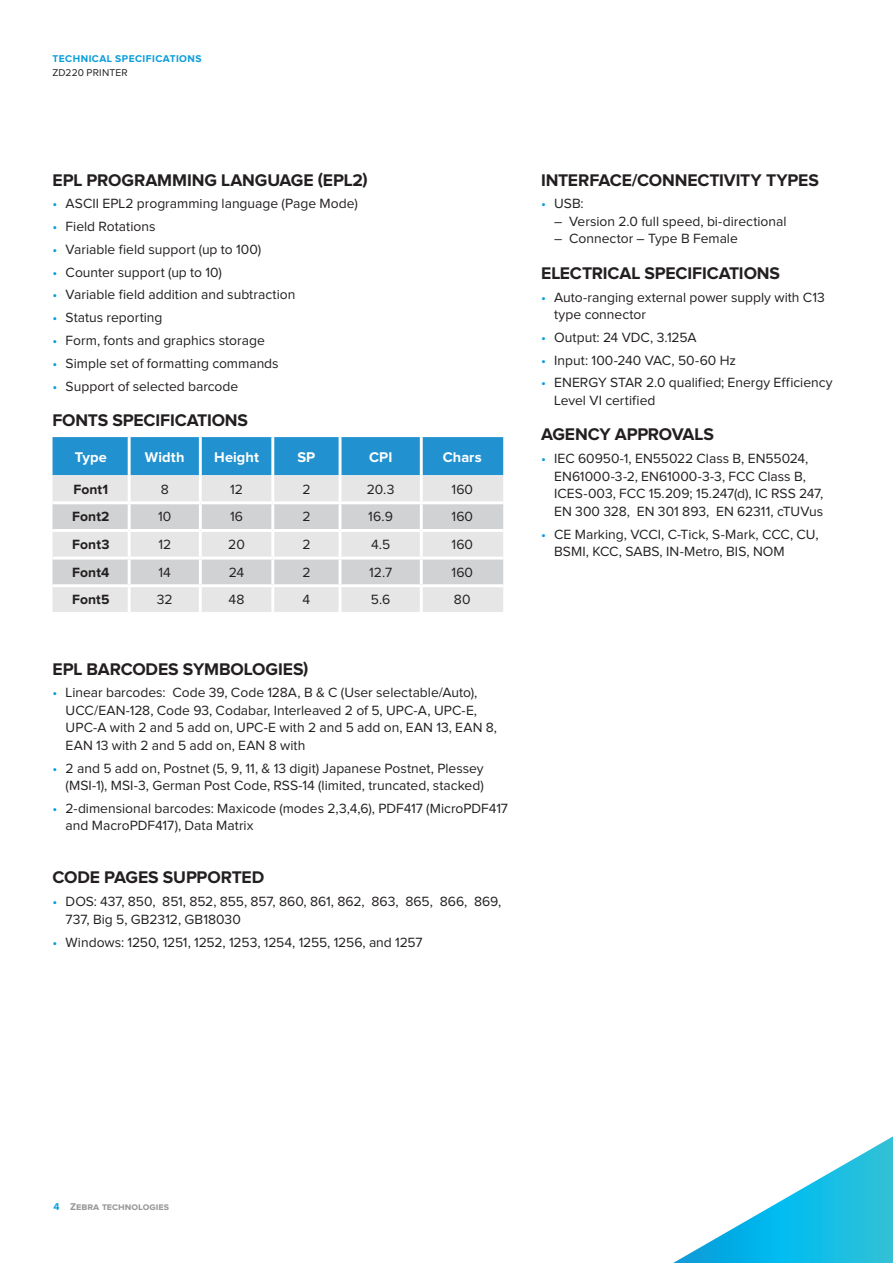
<style>
.page{position:relative;width:893px;height:1263px;background:#fff}
.page>*{position:absolute;margin:0;border:0;box-sizing:border-box;transform-origin:0 0}
.t1{font:700 17.55px "Proxima Nova";letter-spacing:-.005em;color:#231f20}
.t2{font:700 14.55px "Proxima Nova";letter-spacing:.005em;color:#fff}
.t3{font:13.8px/17.5px "Proxima Nova";color:#231f20}
.t4{font:700 13.8px "Proxima Nova";letter-spacing:.005em;color:#231f20}
.t5{font:700 10.2px "Proxima Nova";letter-spacing:.045em;color:#0a9edb}
.t6{font:700 10.2px "Proxima Nova";color:#989999}
.t7{font:10.2px "Proxima Nova";letter-spacing:.02em;color:#231f20}
.s1{color:#0a9edb}
</style>
<div class="page">
<svg style="left:673px;top:1136px;width:220px;height:127px"></svg>
<div style="left:53px;top:437px;width:450px;height:38px;background:#2291d0"></div>
<div style="left:53px;top:475px;width:450px;height:137px;background:#e6e6e7"></div>
<svg style="left:53px;top:504px;width:450px;height:80px;background:#d8d9da"></svg>
<hr style="left:128px;top:437px;width:3px;height:38px;background:#fff">
<hr style="left:128px;top:475px;width:3px;height:26px;background:#fff">
<hr style="left:128px;top:504px;width:3px;height:25px;background:#fff">
<hr style="left:128px;top:532px;width:3px;height:25px;background:#fff">
<hr style="left:128px;top:560px;width:3px;height:24px;background:#fff">
<hr style="left:128px;top:587px;width:3px;height:25px;background:#fff">
<hr style="left:199px;top:437px;width:3px;height:38px;background:#fff">
<hr style="left:339px;top:437px;width:2px;height:38px;background:#fff">
<hr style="left:199px;top:475px;width:3px;height:26px;background:#fff">
<hr style="left:339px;top:475px;width:2px;height:26px;background:#fff">
<hr style="left:199px;top:504px;width:3px;height:25px;background:#fff">
<hr style="left:339px;top:504px;width:2px;height:25px;background:#fff">
<hr style="left:199px;top:532px;width:3px;height:25px;background:#fff">
<hr style="left:339px;top:532px;width:2px;height:25px;background:#fff">
<hr style="left:199px;top:560px;width:3px;height:24px;background:#fff">
<hr style="left:339px;top:560px;width:2px;height:24px;background:#fff">
<hr style="left:199px;top:587px;width:3px;height:25px;background:#fff">
<hr style="left:339px;top:587px;width:2px;height:25px;background:#fff">
<hr style="left:271px;top:437px;width:3px;height:38px;background:#fff">
<hr style="left:420px;top:437px;width:3px;height:38px;background:#fff">
<hr style="left:271px;top:475px;width:3px;height:26px;background:#fff">
<hr style="left:420px;top:475px;width:3px;height:26px;background:#fff">
<hr style="left:271px;top:504px;width:3px;height:25px;background:#fff">
<hr style="left:420px;top:504px;width:3px;height:25px;background:#fff">
<hr style="left:271px;top:532px;width:3px;height:25px;background:#fff">
<hr style="left:420px;top:532px;width:3px;height:25px;background:#fff">
<hr style="left:271px;top:560px;width:3px;height:24px;background:#fff">
<hr style="left:420px;top:560px;width:3px;height:24px;background:#fff">
<hr style="left:271px;top:587px;width:3px;height:25px;background:#fff">
<hr style="left:420px;top:587px;width:3px;height:25px;background:#fff">
<hr style="left:53px;top:501px;width:76px;height:3px;background:#fff">
<hr style="left:129px;top:501px;width:71px;height:3px;background:#fff">
<hr style="left:200px;top:501px;width:73px;height:3px;background:#fff">
<hr style="left:273px;top:501px;width:67px;height:3px;background:#fff">
<hr style="left:340px;top:501px;width:81px;height:3px;background:#fff">
<hr style="left:421px;top:501px;width:82px;height:3px;background:#fff">
<hr style="left:53px;top:529px;width:76px;height:3px;background:#fff">
<hr style="left:129px;top:529px;width:71px;height:3px;background:#fff">
<hr style="left:200px;top:529px;width:73px;height:3px;background:#fff">
<hr style="left:273px;top:529px;width:67px;height:3px;background:#fff">
<hr style="left:340px;top:529px;width:81px;height:3px;background:#fff">
<hr style="left:421px;top:529px;width:82px;height:3px;background:#fff">
<hr style="left:53px;top:557px;width:76px;height:3px;background:#fff">
<hr style="left:129px;top:557px;width:71px;height:3px;background:#fff">
<hr style="left:200px;top:557px;width:73px;height:3px;background:#fff">
<hr style="left:273px;top:557px;width:67px;height:3px;background:#fff">
<hr style="left:340px;top:557px;width:81px;height:3px;background:#fff">
<hr style="left:421px;top:557px;width:82px;height:3px;background:#fff">
<hr style="left:53px;top:584px;width:76px;height:3px;background:#fff">
<hr style="left:129px;top:584px;width:71px;height:3px;background:#fff">
<hr style="left:200px;top:584px;width:73px;height:3px;background:#fff">
<hr style="left:273px;top:584px;width:67px;height:3px;background:#fff">
<hr style="left:340px;top:584px;width:81px;height:3px;background:#fff">
<hr style="left:421px;top:584px;width:82px;height:3px;background:#fff">
<p class="t5" style="left:53px;top:54px;width:151px">TECHNICAL SPECIFICATIONS</p>
<p class="t7" style="left:53px;top:68px;width:77px">ZD220 PRINTER</p>
<p class="t1" style="left:53px;top:172px;width:317px">EPL PROGRAMMING LANGUAGE (EPL2)</p>
<p class="t3" style="left:53px;top:196px;width:307px"><span class="s1">•</span> ASCII EPL2 programming language (Page Mode)</p>
<p class="t3" style="left:53px;top:218px;width:104px"><span class="s1">•</span> Field Rotations</p>
<p class="t3" style="left:53px;top:241px;width:210px"><span class="s1">•</span> Variable field support (up to 100)</p>
<p class="t3" style="left:53px;top:264px;width:171px"><span class="s1">•</span> Counter support (up to 10)</p>
<p class="t3" style="left:53px;top:287px;width:244px"><span class="s1">•</span> Variable field addition and subtraction</p>
<p class="t3" style="left:53px;top:309px;width:112px"><span class="s1">•</span> Status reporting</p>
<p class="t3" style="left:53px;top:332px;width:214px"><span class="s1">•</span> Form, fonts and graphics storage</p>
<p class="t3" style="left:53px;top:355px;width:228px"><span class="s1">•</span> Simple set of formatting commands</p>
<p class="t3" style="left:53px;top:378px;width:187px"><span class="s1">•</span> Support of selected barcode</p>
<p class="t1" style="left:53px;top:412px;width:197px">FONTS SPECIFICATIONS</p>
<p class="t2" style="left:75px;top:451px;width:33px">Type</p>
<p class="t2" style="left:145px;top:451px;width:41px">Width</p>
<p class="t2" style="left:214px;top:451px;width:46px">Height</p>
<p class="t2" style="left:298px;top:451px;width:19px">SP</p>
<p class="t2" style="left:369px;top:451px;width:25px">CPI</p>
<p class="t2" style="left:443px;top:451px;width:40px">Chars</p>
<p class="t4" style="left:73px;top:483px;width:36px">Font1</p>
<p class="t3" style="left:161px;top:481px;width:10px">8</p>
<p class="t3" style="left:230px;top:481px;width:14px">12</p>
<p class="t3" style="left:302px;top:481px;width:10px">2</p>
<p class="t3" style="left:367px;top:481px;width:29px">20.3</p>
<p class="t3" style="left:451px;top:481px;width:23px">160</p>
<p class="t4" style="left:72px;top:510px;width:39px">Font2</p>
<p class="t3" style="left:158px;top:508px;width:15px">10</p>
<p class="t3" style="left:230px;top:508px;width:15px">16</p>
<p class="t3" style="left:302px;top:508px;width:10px">2</p>
<p class="t3" style="left:368px;top:508px;width:26px">16.9</p>
<p class="t3" style="left:451px;top:508px;width:23px">160</p>
<p class="t4" style="left:72px;top:538px;width:39px">Font3</p>
<p class="t3" style="left:158px;top:536px;width:14px">12</p>
<p class="t3" style="left:228px;top:536px;width:18px">20</p>
<p class="t3" style="left:302px;top:536px;width:10px">2</p>
<p class="t3" style="left:371px;top:536px;width:21px">4.5</p>
<p class="t3" style="left:451px;top:536px;width:23px">160</p>
<p class="t4" style="left:72px;top:566px;width:39px">Font4</p>
<p class="t3" style="left:158px;top:564px;width:14px">14</p>
<p class="t3" style="left:229px;top:564px;width:17px">24</p>
<p class="t3" style="left:302px;top:564px;width:10px">2</p>
<p class="t3" style="left:369px;top:564px;width:25px">12.7</p>
<p class="t3" style="left:451px;top:564px;width:23px">160</p>
<p class="t4" style="left:72px;top:593px;width:39px">Font5</p>
<p class="t3" style="left:157px;top:591px;width:17px">32</p>
<p class="t3" style="left:229px;top:591px;width:18px">48</p>
<p class="t3" style="left:303px;top:591px;width:9px">4</p>
<p class="t3" style="left:371px;top:591px;width:21px">5.6</p>
<p class="t3" style="left:454px;top:591px;width:18px">80</p>
<p class="t1" style="left:53px;top:661px;width:257px">EPL BARCODES SYMBOLOGIES)</p>
<p class="t3" style="left:66px;top:685px;width:433px;text-indent:-13px"><span class="s1">•</span> Linear barcodes: Code 39, Code 128A, B &amp; C (User selectable/Auto), UCC/EAN-128, Code 93, Codabar, Interleaved 2 of 5, UPC-A, UPC-E, UPC-A with 2 and 5 add on, UPC-E with 2 and 5 add on, EAN 13, EAN 8, EAN 13 with 2 and 5 add on, EAN 8 with</p>
<p class="t3" style="left:53px;top:760px;width:433px;text-align:right"><span class="s1">•</span> 2 and 5 add on, Postnet (5, 9, 11, &amp; 13 digit) Japanese Postnet, Plessey (MSI-1), MSI-3, German Post Code, RSS-14 (limited, truncated, stacked)</p>
<p class="t3" style="left:66px;top:800px;width:444px;text-indent:-13px"><span class="s1">•</span> 2-dimensional barcodes: Maxicode (modes 2,3,4,6), PDF417 (MicroPDF417 and MacroPDF417), Data Matrix</p>
<p class="t1" style="left:53px;top:869px;width:213px">CODE PAGES SUPPORTED</p>
<p class="t3" style="left:66px;top:893px;width:437px;text-indent:-13px"><span class="s1">•</span> DOS: 437, 850, 851, 852, 855, 857, 860, 861, 862, 863, 865, 866, 869,<br>737, Big 5, GB2312, GB18030</p>
<p class="t3" style="left:53px;top:934px;width:372px"><span class="s1">•</span> Windows: 1250, 1251, 1252, 1253, 1254, 1255, 1256, and 1257</p>
<p class="t1" style="left:541px;top:172px;width:279px">INTERFACE/CONNECTIVITY TYPES</p>
<p class="t3" style="left:541px;top:196px;width:44px"><span class="s1">•</span> USB:</p>
<p class="t3" style="left:554px;top:213px;width:234px">– Version 2.0 full speed, bi-directional</p>
<p class="t3" style="left:554px;top:231px;width:185px">– Connector – Type B Female</p>
<p class="t1" style="left:541px;top:265px;width:241px">ELECTRICAL SPECIFICATIONS</p>
<p class="t3" style="left:554px;top:289px;width:272px;text-indent:-13px"><span class="s1">•</span> Auto-ranging external power supply with C13 type connector</p>
<p class="t3" style="left:541px;top:329px;width:157px"><span class="s1">•</span> Output: 24 VDC, 3.125A</p>
<p class="t3" style="left:541px;top:352px;width:196px"><span class="s1">•</span> Input: 100-240 VAC, 50-60 Hz</p>
<p class="t3" style="left:554px;top:375px;width:280px;text-indent:-13px"><span class="s1">•</span> ENERGY STAR 2.0 qualified; Energy Efficiency<br>Level VI certified</p>
<p class="t1" style="left:541px;top:427px;width:174px">AGENCY APPROVALS</p>
<p class="t3" style="left:554px;top:450px;width:271px;text-indent:-13px"><span class="s1">•</span> IEC 60950-1, EN55022 Class B, EN55024, EN61000-3-2, EN61000-3-3, FCC Class B, ICES-003, FCC 15.209; 15.247(d), IC RSS 247, EN 300 328, EN 301 893, EN 62311, cTUVus</p>
<p class="t3" style="left:554px;top:526px;width:266px;text-indent:-13px"><span class="s1">•</span> CE Marking, VCCI, C-Tick, S-Mark, CCC, CU,<br>BSMI, KCC, SABS, IN-Metro, BIS, NOM</p>
<p class="t6" style="left:53px;top:1202px;width:117px"><span class="s1">4</span> Zebra technologies</p>
</div>
